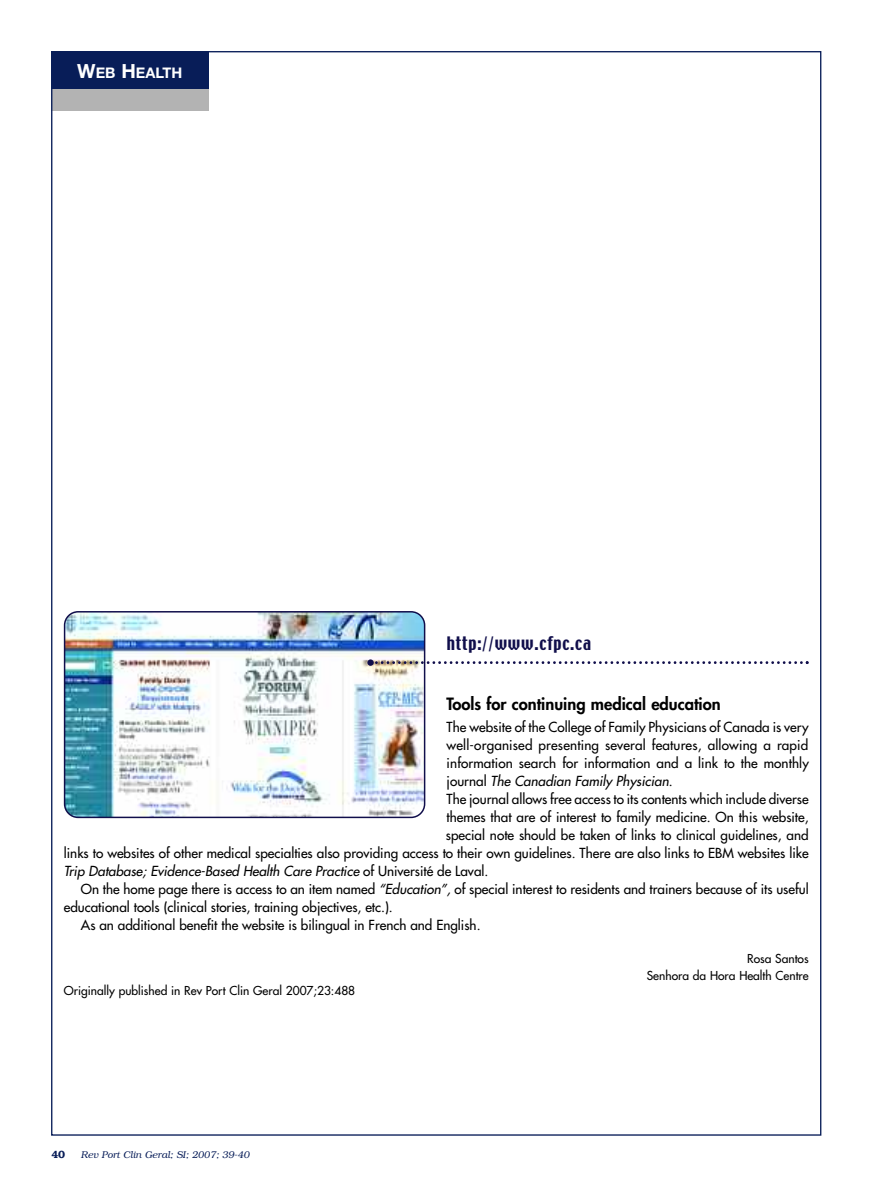
<style>
.page{position:relative;width:881px;height:1191px;background:#fff}
.page>*{position:absolute;margin:0;border:0;box-sizing:border-box;transform-origin:0 0}
.t1{font:800 16.5px "Futura";color:#000}
.t2{font:16.5px "Techno";letter-spacing:.05em;color:#100e4b}
.t3{font:700 14.7px "Helvetica Neue";color:#fff}
.t4{font:13.5px "Futura";color:#000}
.t5{font:italic 13.5px "Futura";color:#000}
.t6{font:12px/16.5px "Futura";color:#000;text-align:right}
.t7{font:600 10.5px "Bookman";color:#081d58}
.t8{font:italic 300 9.75px "Bookman";color:#081d58}
.s1{font-size:19.5px}
.s2{font-style:normal}
.s3{font-style:italic}
</style>
<div class="page">
<div style="left:51px;top:51px;width:157px;height:39px;background:#081d58"></div>
<div style="left:51px;top:89px;width:157px;height:22px;background:#b3b3b3"></div>
<img style="left:64px;top:611px;width:361px;height:207px">
<svg style="left:373px;top:661px;width:435px;height:3px"></svg>
<div style="left:367px;top:659px;width:6px;height:7px;background:#100e4b;border-radius:50%"></div>
<p class="t3" style="left:77px;top:67px;width:106px"><span class="s1">W</span>EB <span class="s1">H</span>EALTH</p>
<p class="t2" style="left:446px;top:634px;width:146px">http://www.cfpc.ca</p>
<p class="t1" style="left:446px;top:696px;width:275px">Tools for continuing medical education</p>
<p class="t4" style="left:446px;top:720px;width:363px">The website of the College of Family Physicians of Canada is very</p>
<p class="t4" style="left:446px;top:738px;width:363px">well-organised presenting several features, allowing a rapid</p>
<p class="t4" style="left:446px;top:756px;width:363px">information search for information and a link to the monthly</p>
<p class="t5" style="left:446px;top:774px;width:227px"><span class="s2">journal</span> The Canadian Family Physician<span class="s2">.</span></p>
<p class="t4" style="left:446px;top:792px;width:363px">The journal allows free access to its contents which include diverse</p>
<p class="t4" style="left:446px;top:810px;width:363px">themes that are of interest to family medicine. On this website,</p>
<p class="t4" style="left:446px;top:828px;width:364px">special note should be taken of links to clinical guidelines, and</p>
<p class="t4" style="left:64px;top:846px;width:746px">links to websites of other medical specialties also providing access to their own guidelines. There are also links to EBM websites like</p>
<p class="t5" style="left:64px;top:864px;width:426px">Trip Database; Evidence-Based Health Care Practice <span class="s2">of Université de Laval.</span></p>
<p class="t4" style="left:81px;top:882px;width:729px">On the home page there is access to an item named <span class="s3">“Education”,</span> of special interest to residents and trainers because of its useful</p>
<p class="t4" style="left:64px;top:900px;width:330px">educational tools (clinical stories, training objectives, etc.).</p>
<p class="t4" style="left:81px;top:918px;width:401px">As an additional benefit the website is bilingual in French and English.</p>
<p class="t6" style="left:646px;top:951px;width:163px">Rosa Santos<br>Senhora da Hora Health Centre</p>
<p class="t6" style="left:64px;top:983px;width:293px">Originally published in Rev Port Clin Geral 2007;23:488</p>
<p class="t7" style="left:51px;top:1148px;width:15px">40</p>
<p class="t8" style="left:81px;top:1149px;width:170px">Rev Port Clin Geral; SI; 2007; 39-40</p>
</div>
